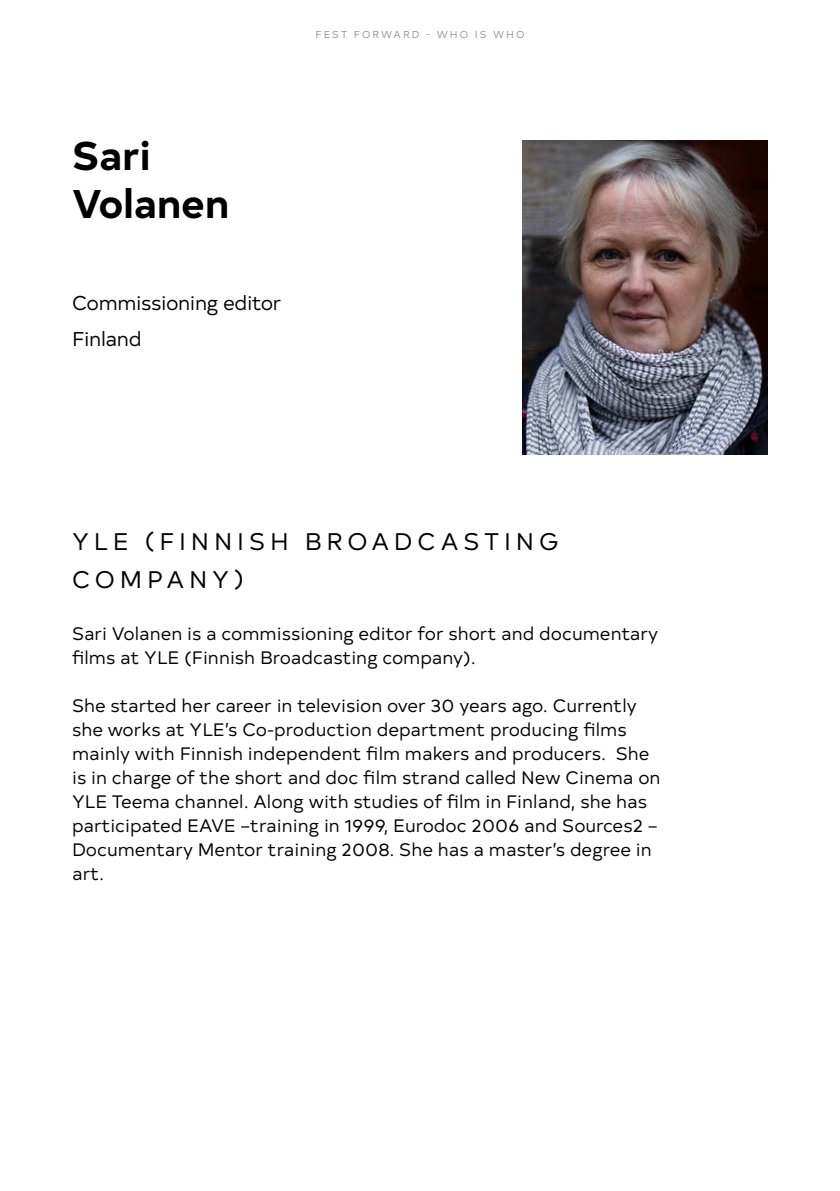
<style>
.page{position:relative;width:840px;height:1191px;background:#fff}
.page>*{position:absolute;margin:0;border:0;box-sizing:border-box;transform-origin:0 0}
.t1{font:700 40px/48px "Typold";color:#000}
.t2{font:24px/38px "Typold";letter-spacing:.2em;color:#000}
.t3{font:20px/36px "Typold";letter-spacing:-.02em;color:#000}
.t4{font:18px/24px "Typold";color:#000}
.t5{font:10px "Typold";letter-spacing:.2em;color:#939598}
</style>
<div class="page">
<img style="left:522px;top:140px;width:245px;height:315px">
<p class="t5" style="left:315px;top:26px;width:210px">FEST FORWARD - WHO IS WHO</p>
<h1 class="t1" style="left:72px;top:128px;width:158px">Sari<br>Volanen</h1>
<p class="t3" style="left:72px;top:283px;width:211px">Commissioning editor<br>Finland</p>
<h2 class="t2" style="left:72px;top:520px;width:488px">YLE (FINNISH BROADCASTING<br>COMPANY)</h2>
<p class="t4" style="left:72px;top:620px;width:587px">Sari Volanen is a commissioning editor for short and documentary films at YLE (Finnish Broadcasting company).</p>
<p class="t4" style="left:72px;top:692px;width:589px">She started her career in television over 30 years ago. Currently she works at YLE’s Co-production department producing films mainly with Finnish independent film makers and producers. She is in charge of the short and doc film strand called New Cinema on YLE Teema channel. Along with studies of film in Finland, she has participated EAVE –training in 1999, Eurodoc 2006 and Sources2 – Documentary Mentor training 2008. She has a master’s degree in art.</p>
</div>
